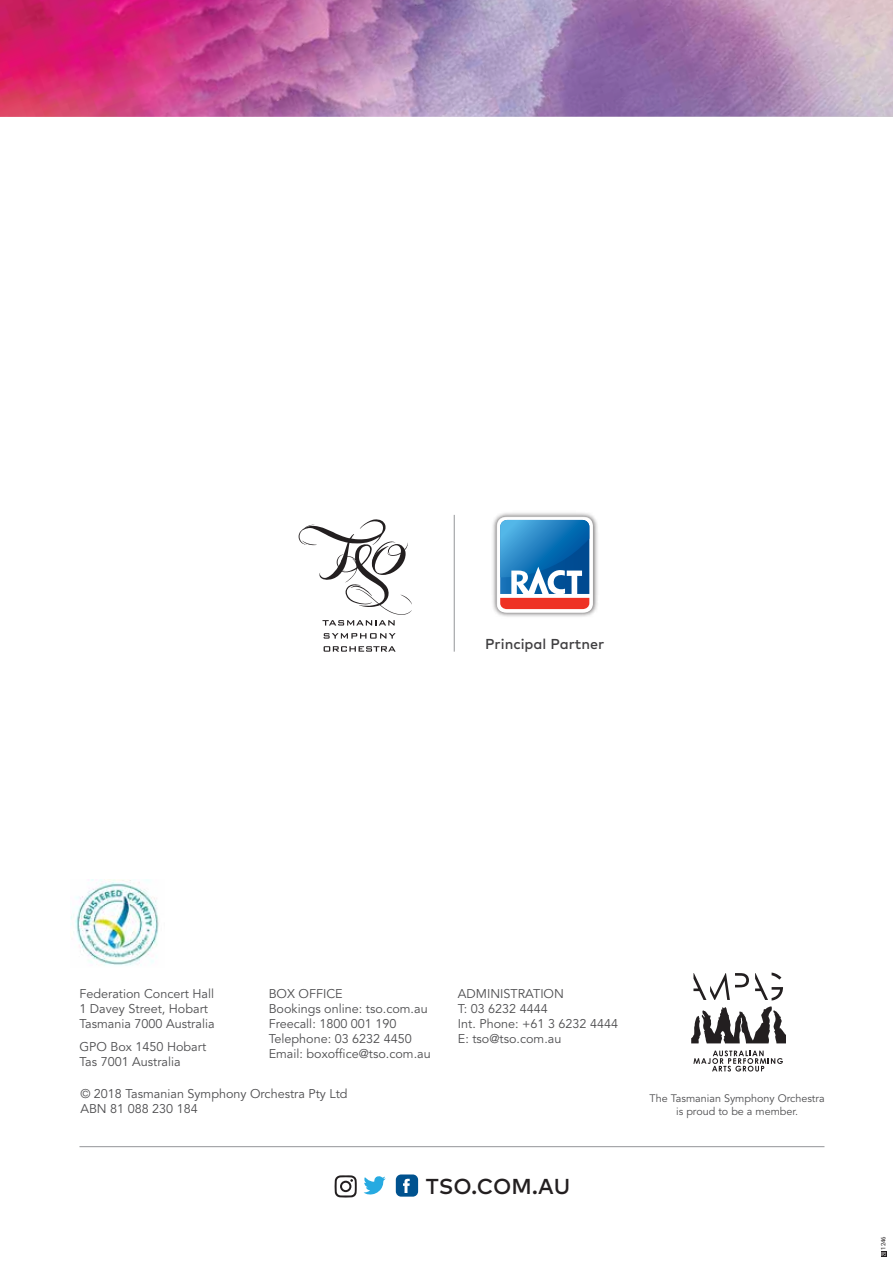
<style>
.page{position:relative;width:893px;height:1263px;background:#fff}
.page>*{position:absolute;margin:0;border:0;box-sizing:border-box;transform-origin:0 0}
.t1{font:500 21.6px "Mark Pro";color:#231f20}
.t2{font:500 14.4px "Mark Pro";color:#414042}
.t3{font:12.6px/15.1px "Avenir";color:#4d4d4f}
.t4{font:10.8px/12.6px "Avenir";color:#4d4d4f;text-align:center}
.t5{font:6px "Roboto";color:#231f20}
</style>
<div class="page">
<img style="left:0;top:0;width:893px;height:117px">
<img style="left:77px;top:0;width:816px;height:116px">
<svg style="left:755px;top:972px;width:28px;height:28px"></svg>
<svg style="left:693px;top:973px;width:56px;height:27px"></svg>
<svg style="left:691px;top:1006px;width:95px;height:37px"></svg>
<svg style="left:693px;top:1050px;width:90px;height:21px"></svg>
<svg style="left:324px;top:633px;width:72px;height:6px"></svg>
<svg style="left:324px;top:646px;width:72px;height:6px"></svg>
<svg style="left:299px;top:519px;width:113px;height:106px"></svg>
<hr style="left:79px;top:1146px;width:745px;height:1px;background:#939598">
<hr style="left:454px;top:515px;width:1px;height:137px;background:#939598">
<svg style="left:396px;top:1174px;width:22px;height:22px"></svg>
<svg style="left:363px;top:1176px;width:23px;height:19px"></svg>
<svg style="left:335px;top:1175px;width:22px;height:22px"></svg>
<svg style="left:881px;top:1251px;width:5px;height:5px"></svg>
<img style="left:71px;top:879px;width:88px;height:87px">
<img style="left:492px;top:513px;width:106px;height:104px">
<div style="left:496px;top:516px;width:97px;height:97px;background:linear-gradient(to right,#fdfdfd,#fff);border-radius:10px"></div>
<svg style="left:500px;top:520px;width:89px;height:89px"></svg>
<p class="t2" style="left:485px;top:633px;width:121px">Principal Partner</p>
<p class="t3" style="left:79px;top:986px;width:137px">Federation Concert Hall<br>1 Davey Street, Hobart<br>Tasmania 7000 Australia</p>
<p class="t3" style="left:79px;top:1039px;width:128px">GPO Box 1450 Hobart<br>Tas 7001 Australia</p>
<p class="t3" style="left:269px;top:986px;width:164px">BOX OFFICE<br>Bookings online: tso.com.au<br>Freecall: 1800 001 190<br>Telephone: 03 6232 4450<br>Email: boxoffice@tso.com.au</p>
<p class="t3" style="left:458px;top:986px;width:162px">ADMINISTRATION<br>T: 03 6232 4444<br>Int. Phone: +61 3 6232 4444<br>E: tso@tso.com.au</p>
<p class="t3" style="left:80px;top:1086px;width:269px">© 2018 Tasmanian Symphony Orchestra Pty Ltd<br>ABN 81 088 230 184</p>
<h1 class="t1" style="left:426px;top:1170px;width:146px">TSO.COM.AU</h1>
<p class="t4" style="left:650px;top:1092px;width:177px">The Tasmanian Symphony Orchestra is proud to be a member.</p>
<p class="t5" style="left:879px;top:1250px;width:15px;rotate:-90deg">1246</p>
</div>
